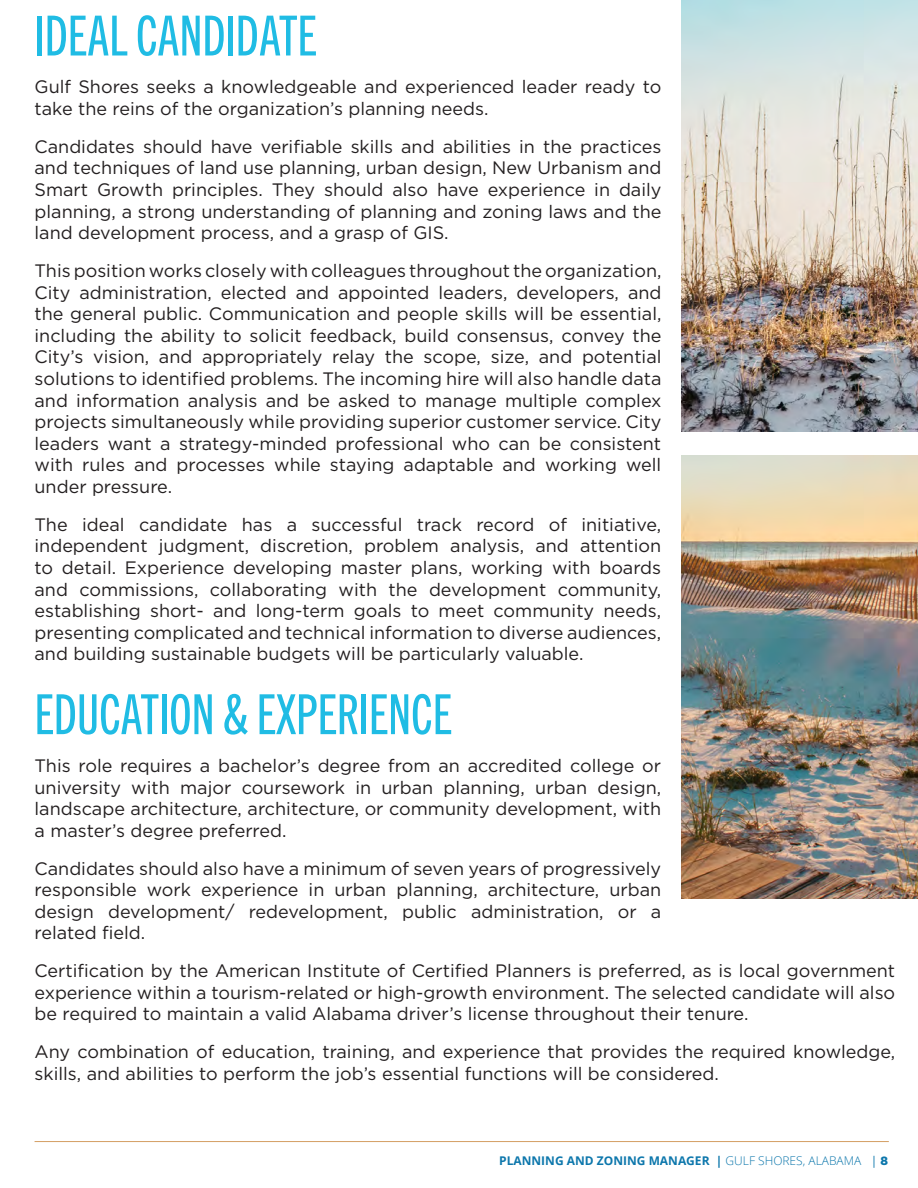
<style>
.page{position:relative;width:918px;height:1188px;background:#fff}
.page>*{position:absolute;margin:0;border:0;box-sizing:border-box;transform-origin:0 0}
.headers{font:55.5px "Trade Gothic Next LT Pro Cm";color:#20bce4}
.t1{font:18px/21.6px "Gotham";color:#231f20;text-align:justify}
.t2{font:700 12px "Open Sans";color:#0d77ac}
.s1{font-weight:300}
.s2{font-weight:400}
.s3{font-family:"Gotham";font-weight:900}
</style>
<div class="page">
<hr style="left:35px;top:1141px;width:854px;height:1px;background:#d49e63">
<img style="left:681px;top:0;width:237px;height:432px">
<img style="left:681px;top:456px;width:237px;height:442px">
<p class="headers" style="left:35px;top:-2px;width:284px">IDEAL CANDIDATE</p>
<p class="t1" style="left:35px;top:76px;width:628px">Gulf Shores seeks a knowledgeable and experienced leader ready to take the reins of the organization’s planning needs.</p>
<p class="t1" style="left:35px;top:135px;width:628px">Candidates should have verifiable skills and abilities in the practices and techniques of land use planning, urban design, New Urbanism and Smart Growth principles. They should also have experience in daily planning, a strong understanding of planning and zoning laws and the land development process, and a grasp of GIS.</p>
<p class="t1" style="left:35px;top:259px;width:628px">This position works closely with colleagues throughout the organization, City administration, elected and appointed leaders, developers, and the general public. Communication and people skills will be essential, including the ability to solicit feedback, build consensus, convey the City’s vision, and appropriately relay the scope, size, and potential solutions to identified problems. The incoming hire will also handle data and information analysis and be asked to manage multiple complex projects simultaneously while providing superior customer service. City leaders want a strategy-minded professional who can be consistent with rules and processes while staying adaptable and working well under pressure.</p>
<p class="t1" style="left:35px;top:513px;width:628px">The ideal candidate has a successful track record of initiative, independent judgment, discretion, problem analysis, and attention to detail. Experience developing master plans, working with boards and commissions, collaborating with the development community, establishing short- and long-term goals to meet community needs, presenting complicated and technical information to diverse audiences, and building sustainable budgets will be particularly valuable.</p>
<p class="headers" style="left:35px;top:677px;width:419px">EDUCATION &amp; EXPERIENCE</p>
<p class="t1" style="left:35px;top:754px;width:628px">This role requires a bachelor’s degree from an accredited college or university with major coursework in urban planning, urban design, landscape architecture, architecture, or community development, with a master’s degree preferred.</p>
<p class="t1" style="left:35px;top:857px;width:628px">Candidates should also have a minimum of seven years of progressively responsible work experience in urban planning, architecture, urban design development/ redevelopment, public administration, or a related field.</p>
<p class="t1" style="left:35px;top:960px;width:862px">Certification by the American Institute of Certified Planners is preferred, as is local government experience within a tourism-related or high-growth environment. The selected candidate will also be required to maintain a valid Alabama driver’s license throughout their tenure.</p>
<p class="t1" style="left:35px;top:1041px;width:862px">Any combination of education, training, and experience that provides the required knowledge, skills, and abilities to perform the job’s essential functions will be considered.</p>
<p class="t2" style="left:499px;top:1152px;width:390px">PLANNING AND ZONING MANAGER | <span class="s1">GULF SHORES, ALABAMA</span> <span class="s2">|</span> <span class="s3">8</span></p>
</div>
